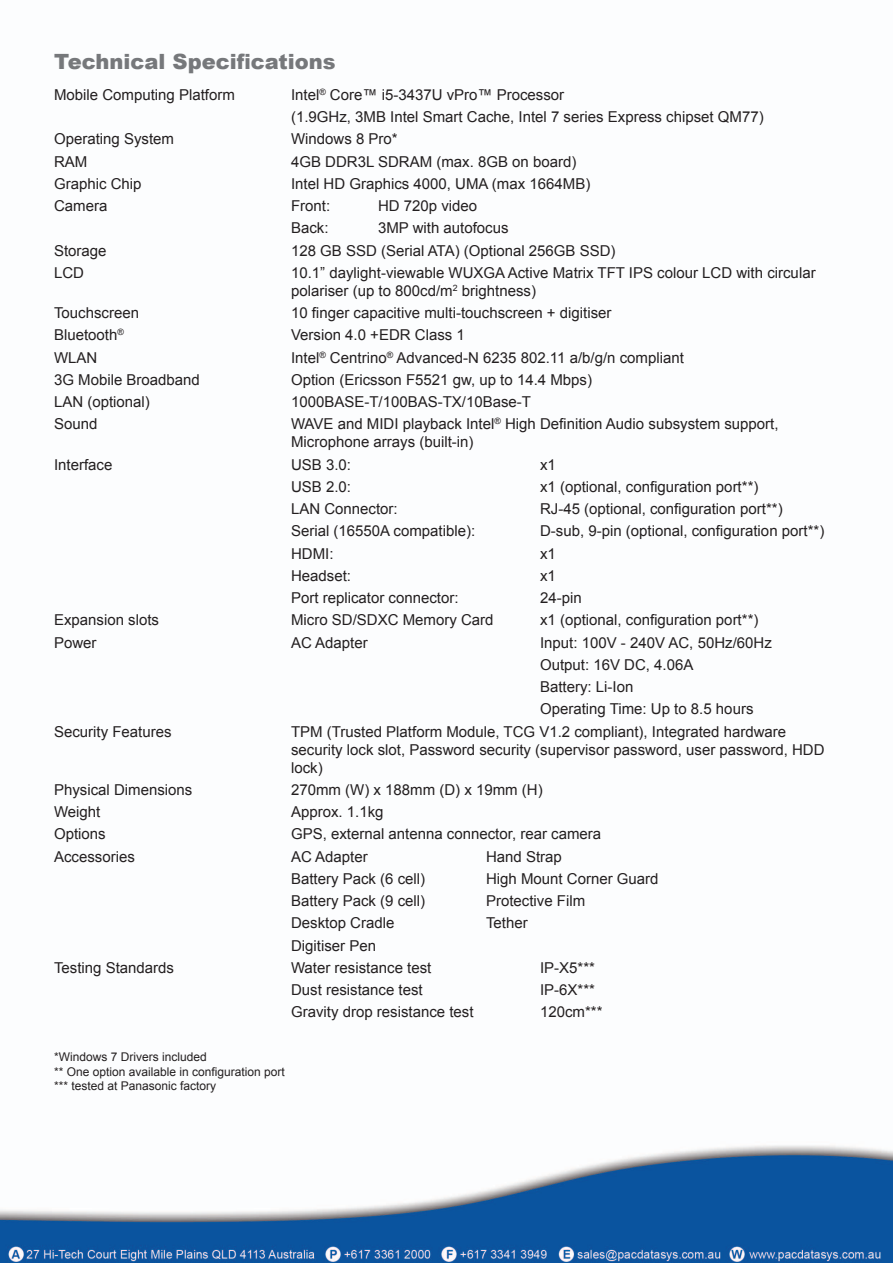
<style>
.page{position:relative;width:893px;height:1263px;background:#fff}
.page>*{position:absolute;margin:0;border:0;box-sizing:border-box;transform-origin:0 0}
.Sub_Headings{font:900 21px "Arial";color:#76787b}
.Body_Text{font:15px/18px "Arial";color:#231f20}
.Body_Text-2{font:12px "Arial";color:#231f20}
</style>
<div class="page">
<img style="left:0;top:1145px;width:893px;height:118px">
<p class="Sub_Headings" style="left:54px;top:46px;width:283px">Technical Specifications</p>
<p class="Body_Text" style="left:54px;top:86px;width:182px">Mobile Computing Platform</p>
<p class="Body_Text" style="left:291px;top:86px;width:275px">Intel<sup>®</sup> Core™ i5-3437U vPro™ Processor</p>
<p class="Body_Text" style="left:291px;top:108px;width:474px">(1.9GHz, 3MB Intel Smart Cache, Intel 7 series Express chipset QM77)</p>
<p class="Body_Text" style="left:54px;top:130px;width:122px">Operating System</p>
<p class="Body_Text" style="left:291px;top:130px;width:108px">Windows 8 Pro*</p>
<p class="Body_Text" style="left:54px;top:152px;width:35px">RAM</p>
<p class="Body_Text" style="left:291px;top:152px;width:287px">4GB DDR3L SDRAM (max. 8GB on board)</p>
<p class="Body_Text" style="left:54px;top:175px;width:89px">Graphic Chip</p>
<p class="Body_Text" style="left:291px;top:175px;width:301px">Intel HD Graphics 4000, UMA (max 1664MB)</p>
<p class="Body_Text" style="left:54px;top:197px;width:55px">Camera</p>
<p class="Body_Text" style="left:291px;top:197px;width:41px">Front:</p>
<p class="Body_Text" style="left:378px;top:197px;width:101px">HD 720p video</p>
<p class="Body_Text" style="left:291px;top:219px;width:39px">Back:</p>
<p class="Body_Text" style="left:378px;top:219px;width:132px">3MP with autofocus</p>
<p class="Body_Text" style="left:54px;top:241px;width:54px">Storage</p>
<p class="Body_Text" style="left:291px;top:241px;width:326px">128 GB SSD (Serial ATA) (Optional 256GB SSD)</p>
<p class="Body_Text" style="left:54px;top:264px;width:31px">LCD</p>
<p class="Body_Text" style="left:291px;top:264px;width:526px">10.1” daylight-viewable WUXGA Active Matrix TFT IPS colour LCD with circular polariser (up to 800cd/m<sup>2</sup> brightness)</p>
<p class="Body_Text" style="left:54px;top:304px;width:87px">Touchscreen</p>
<p class="Body_Text" style="left:291px;top:304px;width:322px">10 finger capacitive multi-touchscreen + digitiser</p>
<p class="Body_Text" style="left:54px;top:326px;width:71px">Bluetooth<sup>®</sup></p>
<p class="Body_Text" style="left:291px;top:326px;width:175px">Version 4.0 +EDR Class 1</p>
<p class="Body_Text" style="left:54px;top:348px;width:45px">WLAN</p>
<p class="Body_Text" style="left:291px;top:348px;width:394px">Intel<sup>®</sup> Centrino<sup>®</sup> Advanced-N 6235 802.11 a/b/g/n compliant</p>
<p class="Body_Text" style="left:54px;top:371px;width:147px">3G Mobile Broadband</p>
<p class="Body_Text" style="left:291px;top:371px;width:302px">Option (Ericsson F5521 gw, up to 14.4 Mbps)</p>
<p class="Body_Text" style="left:54px;top:393px;width:97px">LAN (optional)</p>
<p class="Body_Text" style="left:291px;top:393px;width:242px">1000BASE-T/100BAS-TX/10Base-T</p>
<p class="Body_Text" style="left:54px;top:415px;width:45px">Sound</p>
<p class="Body_Text" style="left:291px;top:415px;width:489px">WAVE and MIDI playback Intel<sup>®</sup> High Definition Audio subsystem support,<br>Microphone arrays (built-in)</p>
<p class="Body_Text" style="left:54px;top:455px;width:60px">Interface</p>
<p class="Body_Text" style="left:291px;top:455px;width:62px">USB 3.0:</p>
<p class="Body_Text" style="left:540px;top:455px;width:17px">x1</p>
<p class="Body_Text" style="left:291px;top:478px;width:62px">USB 2.0:</p>
<p class="Body_Text" style="left:540px;top:478px;width:220px">x1 (optional, configuration port**)</p>
<p class="Body_Text" style="left:291px;top:500px;width:108px">LAN Connector:</p>
<p class="Body_Text" style="left:540px;top:500px;width:244px">RJ-45 (optional, configuration port**)</p>
<p class="Body_Text" style="left:291px;top:522px;width:186px">Serial (16550A compatible):</p>
<p class="Body_Text" style="left:540px;top:522px;width:286px">D-sub, 9-pin (optional, configuration port**)</p>
<p class="Body_Text" style="left:291px;top:544px;width:44px">HDMI:</p>
<p class="Body_Text" style="left:540px;top:544px;width:17px">x1</p>
<p class="Body_Text" style="left:291px;top:567px;width:62px">Headset:</p>
<p class="Body_Text" style="left:540px;top:567px;width:17px">x1</p>
<p class="Body_Text" style="left:291px;top:589px;width:169px">Port replicator connector:</p>
<p class="Body_Text" style="left:540px;top:589px;width:43px">24-pin</p>
<p class="Body_Text" style="left:54px;top:611px;width:107px">Expansion slots</p>
<p class="Body_Text" style="left:291px;top:611px;width:204px">Micro SD/SDXC Memory Card</p>
<p class="Body_Text" style="left:540px;top:611px;width:220px">x1 (optional, configuration port**)</p>
<p class="Body_Text" style="left:54px;top:633px;width:44px">Power</p>
<p class="Body_Text" style="left:291px;top:633px;width:78px">AC Adapter</p>
<p class="Body_Text" style="left:540px;top:633px;width:233px">Input: 100V - 240V AC, 50Hz/60Hz</p>
<p class="Body_Text" style="left:540px;top:656px;width:155px">Output: 16V DC, 4.06A</p>
<p class="Body_Text" style="left:540px;top:678px;width:95px">Battery: Li-Ion</p>
<p class="Body_Text" style="left:540px;top:700px;width:215px">Operating Time: Up to 8.5 hours</p>
<p class="Body_Text" style="left:54px;top:722px;width:119px">Security Features</p>
<p class="Body_Text" style="left:291px;top:722px;width:535px">TPM (Trusted Platform Module, TCG V1.2 compliant), Integrated hardware security lock slot, Password security (supervisor password, user password, HDD lock)</p>
<p class="Body_Text" style="left:54px;top:781px;width:140px">Physical Dimensions</p>
<p class="Body_Text" style="left:291px;top:781px;width:253px">270mm (W) x 188mm (D) x 19mm (H)</p>
<p class="Body_Text" style="left:54px;top:803px;width:48px">Weight</p>
<p class="Body_Text" style="left:291px;top:803px;width:94px">Approx. 1.1kg</p>
<p class="Body_Text" style="left:54px;top:825px;width:53px">Options</p>
<p class="Body_Text" style="left:291px;top:825px;width:312px">GPS, external antenna connector, rear camera</p>
<p class="Body_Text" style="left:54px;top:847px;width:82px">Accessories</p>
<p class="Body_Text" style="left:291px;top:847px;width:78px">AC Adapter</p>
<p class="Body_Text" style="left:486px;top:847px;width:77px">Hand Strap</p>
<p class="Body_Text" style="left:291px;top:870px;width:136px">Battery Pack (6 cell)</p>
<p class="Body_Text" style="left:486px;top:870px;width:174px">High Mount Corner Guard</p>
<p class="Body_Text" style="left:291px;top:892px;width:136px">Battery Pack (9 cell)</p>
<p class="Body_Text" style="left:486px;top:892px;width:101px">Protective Film</p>
<p class="Body_Text" style="left:291px;top:914px;width:105px">Desktop Cradle</p>
<p class="Body_Text" style="left:486px;top:914px;width:43px">Tether</p>
<p class="Body_Text" style="left:291px;top:936px;width:87px">Digitiser Pen</p>
<p class="Body_Text" style="left:54px;top:959px;width:122px">Testing Standards</p>
<p class="Body_Text" style="left:291px;top:959px;width:142px">Water resistance test</p>
<p class="Body_Text" style="left:540px;top:959px;width:57px">IP-X5***</p>
<p class="Body_Text" style="left:291px;top:981px;width:133px">Dust resistance test</p>
<p class="Body_Text" style="left:540px;top:981px;width:57px">IP-6X***</p>
<p class="Body_Text" style="left:291px;top:1003px;width:184px">Gravity drop resistance test</p>
<p class="Body_Text" style="left:540px;top:1003px;width:64px">120cm***</p>
<p class="Body_Text-2" style="left:54px;top:1049px;width:154px">*Windows 7 Drivers included</p>
<p class="Body_Text-2" style="left:54px;top:1063px;width:232px">** One option available in configuration port</p>
<p class="Body_Text-2" style="left:54px;top:1078px;width:164px">*** tested at Panasonic factory</p>
</div>
